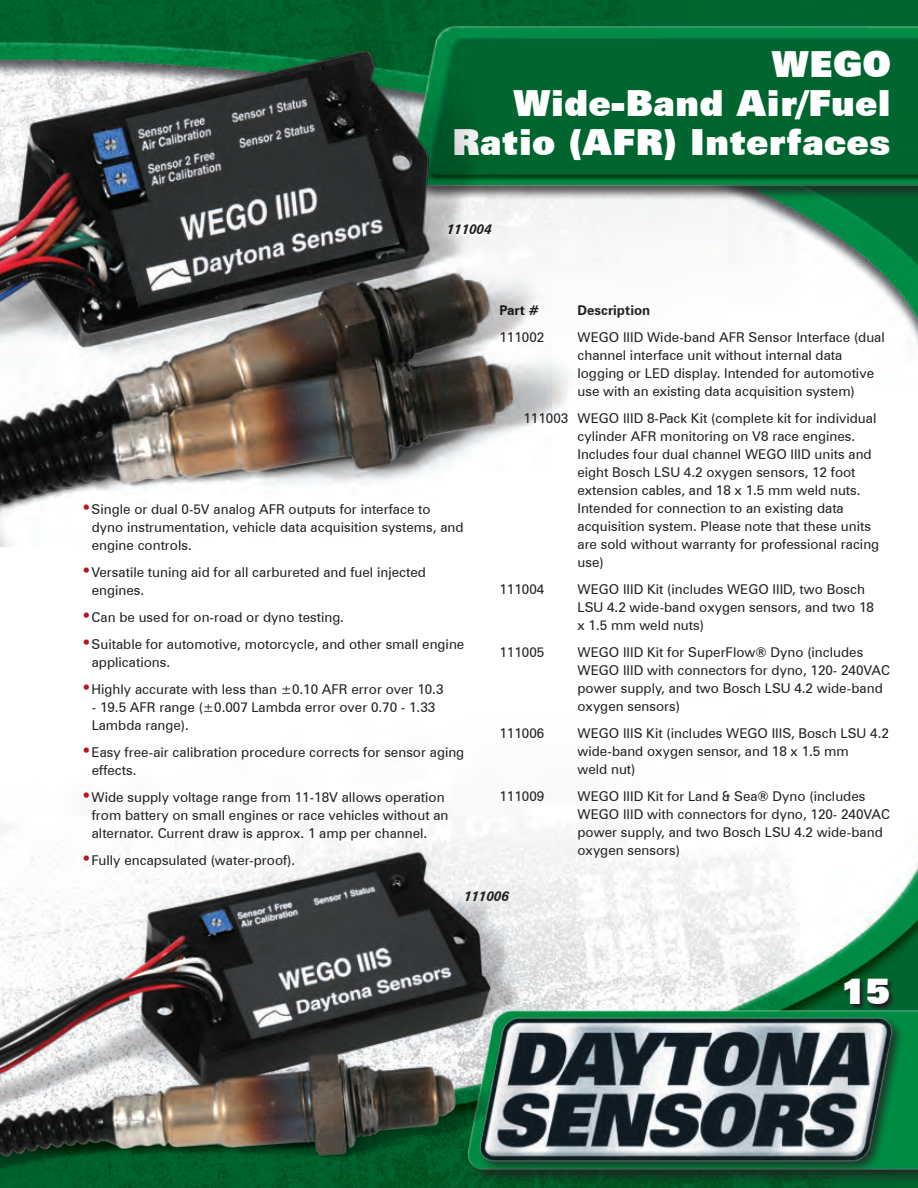
<style>
.page{position:relative;width:918px;height:1188px;background:#fff}
.page>*{position:absolute;margin:0;border:0;box-sizing:border-box;transform-origin:0 0}
.bullet{font:900 36px "Zurich BT";color:#fff}
.text_1{font:13.5px "Zurich BT";color:#231f20}
.bullet-2{font:13.5px/18px "Zurich BT";color:#231f20}
.text_1-2{font:700 13.5px "Zurich BT";color:#231f20}
.text_1-3{font:italic 700 13.5px "Zurich BT";color:#231f20}
.s1{font-weight:900;font-size:18px;color:#b4181d}
</style>
<div class="page">
<img style="left:0;top:200px;width:918px;height:796px">
<svg style="left:843px;top:979px;width:52px;height:17px"></svg>
<img style="left:567px;top:996px;width:350px;height:192px">
<div style="left:411px;top:26px;width:507px;height:174px;background:#231f20;opacity:.75"></div>
<img style="left:602px;top:0;width:316px;height:193px">
<img style="left:0;top:0;width:602px;height:547px">
<img style="left:0;top:33px;width:550px;height:514px">
<img style="left:515px;top:828px;width:52px;height:360px">
<img style="left:0;top:828px;width:515px;height:360px">
<p class="bullet" style="left:772px;top:43px;width:121px">WEGO</p>
<p class="bullet" style="left:513px;top:82px;width:379px">Wide-Band Air/Fuel</p>
<p class="bullet" style="left:452px;top:121px;width:440px">Ratio (AFR) Interfaces</p>
<p class="text_1-3" style="left:447px;top:221px;width:46px">111004</p>
<p class="bullet-2" style="left:92px;top:501px;width:373px;text-indent:-11px"><span class="s1">•</span>Single or dual 0-5V analog AFR outputs for interface to dyno instrumentation, vehicle data acquisition systems, and engine controls.</p>
<p class="bullet-2" style="left:92px;top:564px;width:336px;text-indent:-11px"><span class="s1">•</span>Versatile tuning aid for all carbureted and fuel injected engines.</p>
<p class="bullet-2" style="left:81px;top:609px;width:264px"><span class="s1">•</span>Can be used for on-road or dyno testing.</p>
<p class="bullet-2" style="left:92px;top:636px;width:374px;text-indent:-11px"><span class="s1">•</span>Suitable for automotive, motorcycle, and other small engine applications.</p>
<p class="bullet-2" style="left:81px;top:681px;width:364px"><span class="s1">•</span>Highly accurate with less than ±0.10 AFR error over 10.3</p>
<p class="bullet-2" style="left:92px;top:699px;width:345px">- 19.5 AFR range (±0.007 Lambda error over 0.70 - 1.33<br>Lambda range).</p>
<p class="bullet-2" style="left:92px;top:744px;width:374px;text-indent:-11px"><span class="s1">•</span>Easy free-air calibration procedure corrects for sensor aging effects.</p>
<p class="bullet-2" style="left:92px;top:789px;width:358px;text-indent:-11px"><span class="s1">•</span>Wide supply voltage range from 11-18V allows operation from battery on small engines or race vehicles without an alternator. Current draw is approx. 1 amp per channel.</p>
<p class="bullet-2" style="left:81px;top:852px;width:216px"><span class="s1">•</span>Fully encapsulated (water-proof).</p>
<p class="text_1-2" style="left:500px;top:302px;width:41px">Part #</p>
<p class="text_1-2" style="left:578px;top:302px;width:74px">Description</p>
<p class="text_1" style="left:500px;top:329px;width:46px">111002</p>
<p class="text_1" style="left:578px;top:329px;width:309px">WEGO IIID Wide-band AFR Sensor Interface (dual</p>
<p class="text_1" style="left:577px;top:347px;width:266px">channel interface unit without internal data</p>
<p class="text_1" style="left:577px;top:365px;width:298px">logging or LED display. Intended for automotive</p>
<p class="text_1" style="left:578px;top:383px;width:279px">use with an existing data acquisition system)</p>
<p class="text_1" style="left:524px;top:410px;width:354px">111003 WEGO IIID 8-Pack Kit (complete kit for individual</p>
<p class="text_1" style="left:577px;top:428px;width:279px">cylinder AFR monitoring on V8 race engines.</p>
<p class="text_1" style="left:578px;top:446px;width:296px">Includes four dual channel WEGO IIID units and</p>
<p class="text_1" style="left:578px;top:464px;width:280px">eight Bosch LSU 4.2 oxygen sensors, 12 foot</p>
<p class="text_1" style="left:578px;top:482px;width:285px">extension cables, and 18 x 1.5 mm weld nuts.</p>
<p class="text_1" style="left:578px;top:500px;width:268px">Intended for connection to an existing data</p>
<p class="text_1" style="left:578px;top:518px;width:295px">acquisition system. Please note that these units</p>
<p class="text_1" style="left:578px;top:536px;width:303px">are sold without warranty for professional racing</p>
<p class="text_1" style="left:578px;top:554px;width:28px">use)</p>
<p class="text_1" style="left:500px;top:581px;width:46px">111004</p>
<p class="text_1" style="left:578px;top:581px;width:289px">WEGO IIID Kit (includes WEGO IIID, two Bosch</p>
<p class="text_1" style="left:578px;top:599px;width:298px">LSU 4.2 wide-band oxygen sensors, and two 18</p>
<p class="text_1" style="left:578px;top:617px;width:128px">x 1.5 mm weld nuts)</p>
<p class="text_1" style="left:500px;top:644px;width:46px">111005</p>
<p class="text_1" style="left:578px;top:644px;width:287px">WEGO IIID Kit for SuperFlow® Dyno (includes</p>
<p class="text_1" style="left:578px;top:662px;width:314px">WEGO IIID with connectors for dyno, 120- 240VAC</p>
<p class="text_1" style="left:578px;top:680px;width:307px">power supply, and two Bosch LSU 4.2 wide-band</p>
<p class="text_1" style="left:578px;top:698px;width:104px">oxygen sensors)</p>
<p class="text_1" style="left:500px;top:725px;width:46px">111006</p>
<p class="text_1" style="left:578px;top:725px;width:313px">WEGO IIIS Kit (includes WEGO IIIS, Bosch LSU 4.2</p>
<p class="text_1" style="left:578px;top:743px;width:273px">wide-band oxygen sensor, and 18 x 1.5 mm</p>
<p class="text_1" style="left:578px;top:761px;width:60px">weld nut)</p>
<p class="text_1" style="left:500px;top:788px;width:46px">111009</p>
<p class="text_1" style="left:578px;top:788px;width:289px">WEGO IIID Kit for Land &amp; Sea® Dyno (includes</p>
<p class="text_1" style="left:578px;top:806px;width:314px">WEGO IIID with connectors for dyno, 120- 240VAC</p>
<p class="text_1" style="left:578px;top:824px;width:307px">power supply, and two Bosch LSU 4.2 wide-band</p>
<p class="text_1" style="left:578px;top:842px;width:104px">oxygen sensors)</p>
<p class="text_1-3" style="left:464px;top:888px;width:46px">111006</p>
<h1 class="bullet" style="left:840px;top:970px;width:52px">15</h1>
</div>
